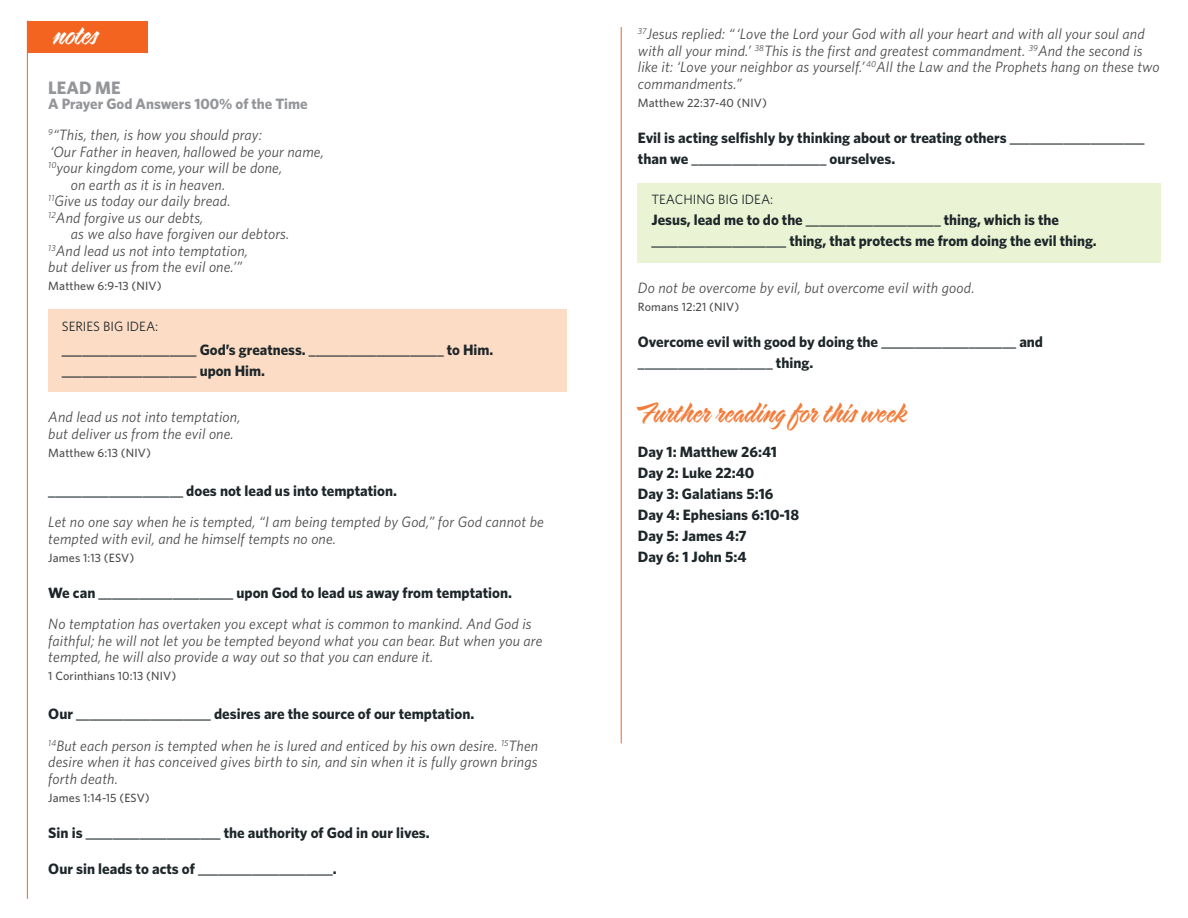
<style>
.page{position:relative;width:1188px;height:918px;background:#fff}
.page>*{position:absolute;margin:0;border:0;box-sizing:border-box;transform-origin:0 0}
.H2_Orange{font:33px "Sarah Script";letter-spacing:-.015em;color:#f47c3b}
.t1{font:33px "Sarah Script";letter-spacing:-.025em;color:#fff}
.Series_Title{font:700 18px "Whitney HTF";color:#939598}
.Scripture_Left_Last{font:italic 15px/16.5px "Whitney HTF";letter-spacing:.01em;color:#4b4c4d}
.Fillin_Bold{font:700 15px/21px "Whitney HTF";color:#1d2629}
.Teaching_Big_Idea{font:700 15px/21px "Whitney HTF";color:#1d2629}
.H1_after_list{font:700 15px/21px "Whitney HTF";color:#1d2629}
.Series_Big_Idea{font:700 15px/21px "Whitney HTF";color:#1d2629}
.Message_Title{font:700 15px "Whitney HTF";color:#939598}
.Teaching_Big_Idea_He{font:13.5px "Whitney HTF";color:#1d2629}
.Series_Big_Idea_Head{font:13.5px "Whitney HTF";color:#1d2629}
.Scripture_Reference{font:500 12px "Whitney HTF";letter-spacing:.01em;color:#4b4c4d}
</style>
<div class="page">
<div style="left:27px;top:21px;width:121px;height:31px;background:#f36421"></div>
<hr style="left:27px;top:21px;width:1px;height:878px;background:#f36421">
<div style="left:48px;top:310px;width:519px;height:23px;background:#fddcc5"></div>
<div style="left:48px;top:325px;width:519px;height:67px;background:#fddcc5"></div>
<hr style="left:621px;top:27px;width:1px;height:716px;background:#f36421">
<div style="left:638px;top:183px;width:523px;height:24px;background:#eaf3d4"></div>
<div style="left:638px;top:198px;width:523px;height:64px;background:#eaf3d4"></div>
<p class="t1" style="left:54px;top:17px;width:46px">notes</p>
<p class="Series_Title" style="left:48px;top:77px;width:74px">LEAD ME</p>
<p class="Message_Title" style="left:48px;top:95px;width:261px">A Prayer God Answers 100% of the Time</p>
<p class="Scripture_Left_Last" style="left:48px;top:127px;width:215px"><sup>9</sup>“This, then, is how you should pray:</p>
<p class="Scripture_Left_Last" style="left:50px;top:143px;width:275px">‘Our Father in heaven, hallowed be your name,</p>
<p class="Scripture_Left_Last" style="left:48px;top:160px;width:235px"><sup>10</sup>your kingdom come, your will be done,</p>
<p class="Scripture_Left_Last" style="left:71px;top:176px;width:156px">on earth as it is in heaven.</p>
<p class="Scripture_Left_Last" style="left:48px;top:193px;width:184px"><sup>11</sup>Give us today our daily bread.</p>
<p class="Scripture_Left_Last" style="left:48px;top:209px;width:157px"><sup>12</sup>And forgive us our debts,</p>
<p class="Scripture_Left_Last" style="left:71px;top:226px;width:220px">as we also have forgiven our debtors.</p>
<p class="Scripture_Left_Last" style="left:48px;top:242px;width:201px"><sup>13</sup>And lead us not into temptation,</p>
<p class="Scripture_Left_Last" style="left:48px;top:259px;width:195px">but deliver us from the evil one.’”</p>
<p class="Scripture_Reference" style="left:48px;top:279px;width:115px">Matthew 6:9-13 (NIV)</p>
<p class="Series_Big_Idea_Head" style="left:62px;top:318px;width:98px">SERIES BIG IDEA:</p>
<p class="Series_Big_Idea" style="left:62px;top:339px;width:433px">____________________ God’s greatness. ____________________ to Him. ____________________ upon Him.</p>
<p class="Scripture_Left_Last" style="left:48px;top:409px;width:194px">And lead us not into temptation, but deliver us from the evil one.</p>
<p class="Scripture_Reference" style="left:48px;top:445px;width:104px">Matthew 6:13 (NIV)</p>
<p class="Fillin_Bold" style="left:48px;top:480px;width:350px">____________________ does not lead us into temptation.</p>
<p class="Scripture_Left_Last" style="left:48px;top:514px;width:497px">Let no one say when he is tempted, “I am being tempted by God,” for God cannot be tempted with evil, and he himself tempts no one.</p>
<p class="Scripture_Reference" style="left:48px;top:550px;width:87px">James 1:13 (ESV)</p>
<p class="Fillin_Bold" style="left:48px;top:582px;width:465px">We can ____________________ upon God to lead us away from temptation.</p>
<p class="Scripture_Left_Last" style="left:48px;top:616px;width:496px">No temptation has overtaken you except what is common to mankind. And God is faithful; he will not let you be tempted beyond what you can bear. But when you are tempted, he will also provide a way out so that you can endure it.</p>
<p class="Scripture_Reference" style="left:48px;top:669px;width:129px">1 Corinthians 10:13 (NIV)</p>
<p class="Fillin_Bold" style="left:48px;top:703px;width:427px">Our ____________________ desires are the source of our temptation.</p>
<p class="Scripture_Left_Last" style="left:48px;top:737px;width:491px;text-align:justify"><sup>14</sup>But each person is tempted when he is lured and enticed by his own desire. <sup>15</sup>Then desire when it has conceived gives birth to sin, and sin when it is fully grown brings forth death.</p>
<p class="Scripture_Reference" style="left:48px;top:790px;width:103px">James 1:14-15 (ESV)</p>
<p class="Fillin_Bold" style="left:48px;top:822px;width:383px">Sin is ____________________ the authority of God in our lives.</p>
<p class="Fillin_Bold" style="left:48px;top:858px;width:290px">Our sin leads to acts of ____________________.</p>
<p class="Scripture_Left_Last" style="left:638px;top:26px;width:523px"><sup>37</sup>Jesus replied: “ ‘Love the Lord your God with all your heart and with all your soul and with all your mind.’ <sup>38</sup>This is the first and greatest commandment. <sup>39</sup>And the second is like it: ‘Love your neighbor as yourself.’ <sup>40</sup>All the Law and the Prophets hang on these two commandments.”</p>
<p class="Scripture_Reference" style="left:638px;top:95px;width:131px">Matthew 22:37-40 (NIV)</p>
<p class="Fillin_Bold" style="left:638px;top:127px;width:508px">Evil is acting selfishly by thinking about or treating others ____________________ than we ____________________ ourselves.</p>
<p class="Teaching_Big_Idea_He" style="left:651px;top:192px;width:123px">TEACHING BIG IDEA:</p>
<p class="Teaching_Big_Idea" style="left:651px;top:209px;width:447px">Jesus, lead me to do the ____________________ thing, which is the ____________________ thing, that protects me from doing the evil thing.</p>
<p class="Scripture_Left_Last" style="left:638px;top:279px;width:338px">Do not be overcome by evil, but overcome evil with good.</p>
<p class="Scripture_Reference" style="left:638px;top:299px;width:103px">Romans 12:21 (NIV)</p>
<p class="Fillin_Bold" style="left:638px;top:331px;width:407px">Overcome evil with good by doing the ____________________ and ____________________ thing.</p>
<p class="H2_Orange" style="left:638px;top:395px;width:272px">Further reading for this week</p>
<p class="H1_after_list" style="left:638px;top:441px;width:163px">Day 1: Matthew 26:41<br>Day 2: Luke 22:40<br>Day 3: Galatians 5:16<br>Day 4: Ephesians 6:10-18<br>Day 5: James 4:7<br>Day 6: 1 John 5:4</p>
</div>
